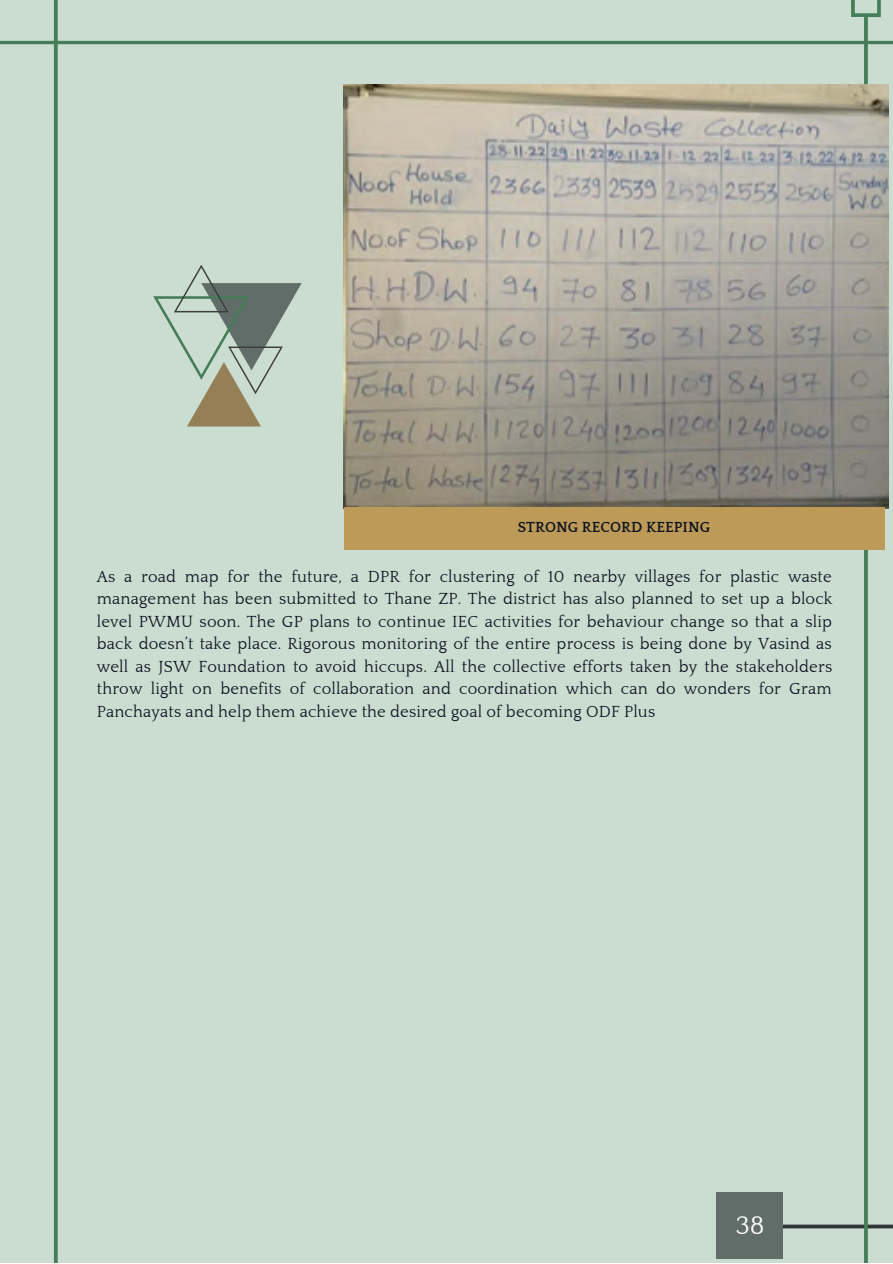
<style>
.page{position:relative;width:893px;height:1264px;background:#fff}
.page>*{position:absolute;margin:0;border:0;box-sizing:border-box;transform-origin:0 0}
.t1{font:26.4px "Quattrocento";color:#fff}
.t2{font:16.5px/22.5px "Quattrocento";letter-spacing:.01em;color:#0b1320;text-align:justify}
.t3{font:700 15px "Quattrocento";color:#0b1320}
</style>
<div class="page">
<div style="left:0;top:0;width:892px;height:1262px;background:#cbddd1"></div>
<svg style="left:41px;top:0;width:30px;height:1262px"></svg>
<svg style="left:782px;top:1211px;width:110px;height:30px"></svg>
<div style="left:716px;top:1192px;width:66px;height:66px;background:#616d69"></div>
<svg style="left:851px;top:0;width:29px;height:1262px"></svg>
<img style="left:344px;top:84px;width:544px;height:424px">
<div style="left:344px;top:507px;width:540px;height:42px;background:#bd9a58"></div>
<svg style="left:153px;top:265px;width:148px;height:161px"></svg>
<hr style="left:0;top:41px;width:892px;height:3px;background:#457d58">
<p class="t3" style="left:518px;top:519px;width:194px">STRONG RECORD KEEPING</p>
<p class="t2" style="left:97px;top:565px;width:737px">As a road map for the future, a DPR for clustering of 10 nearby villages for plastic waste management has been submitted to Thane ZP. The district has also planned to set up a block level PWMU soon. The GP plans to continue IEC activities for behaviour change so that a slip back doesn’t take place. Rigorous monitoring of the entire process is being done by Vasind as well as JSW Foundation to avoid hiccups. All the collective efforts taken by the stakeholders throw light on benefits of collaboration and coordination which can do wonders for Gram Panchayats and help them achieve the desired goal of becoming ODF Plus</p>
<h1 class="t1" style="left:735px;top:1211px;width:31px">38</h1>
</div>
